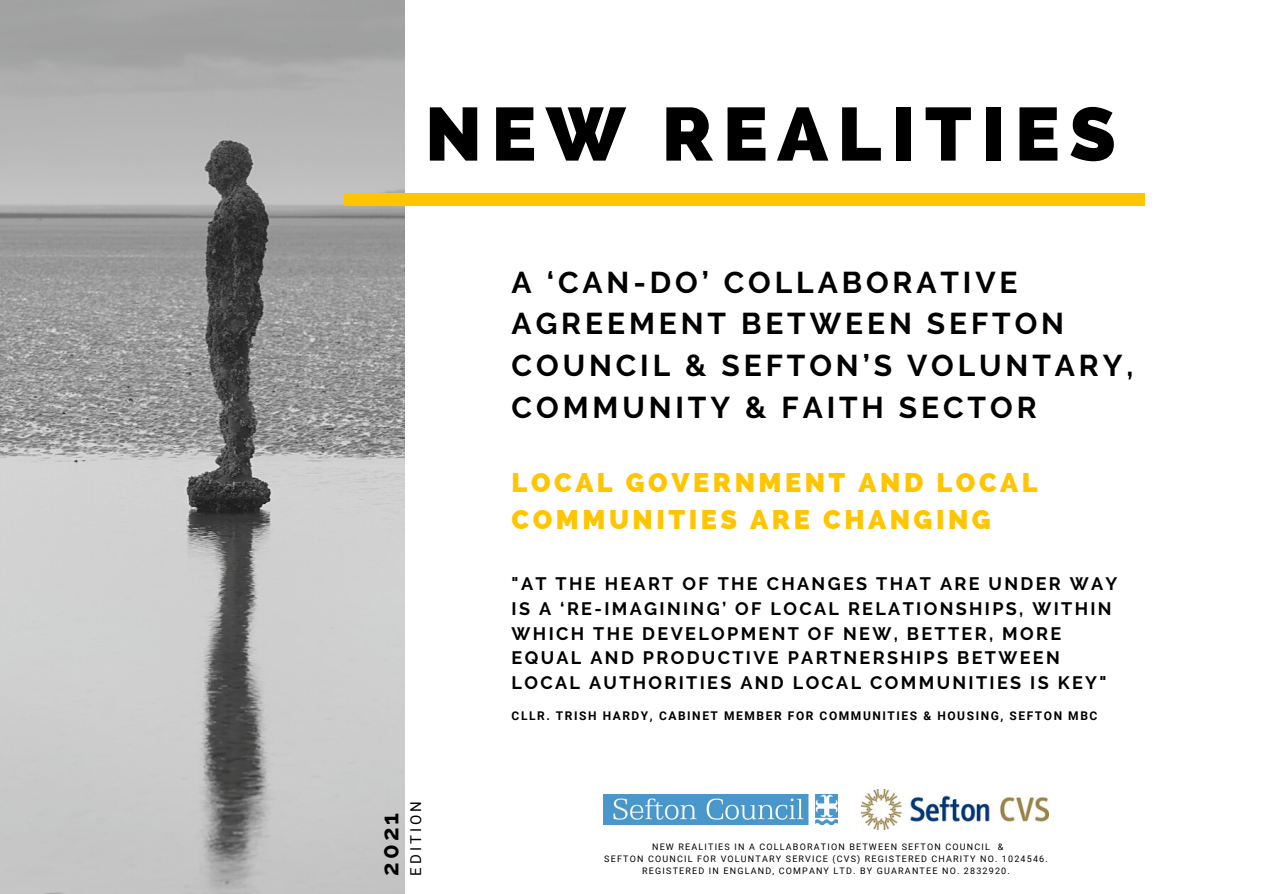
<style>
.page{position:relative;width:1263px;height:894px;background:#fff}
.page>*{position:absolute;margin:0;border:0;box-sizing:border-box;transform-origin:0 0}
.t1{font:800 75px "Raleway";letter-spacing:.13em;color:#000}
.t2{font:700 30px/41.5px "Raleway";letter-spacing:.13em;color:#000}
.t3{font:800 27px/37px "Raleway";letter-spacing:.13em;color:#ffc500}
.t4{font:700 24px "Raleway";color:#000}
.t5{font:700 18px/24.8px "Raleway";letter-spacing:.13em;color:#000}
.t6{font:15px "Roboto";letter-spacing:.2em;color:#000}
.t7{font:700 12px "Roboto";letter-spacing:.13em;color:#000}
.t8{font:9px "Roboto";letter-spacing:.13em;color:#000}
</style>
<div class="page">
<img style="left:0;top:0;width:405px;height:893px">
<div style="left:344px;top:193px;width:801px;height:12px;background:#ffc500"></div>
<img style="left:603px;top:794px;width:234px;height:30px">
<img style="left:862px;top:789px;width:186px;height:40px">
<p class="t1" style="left:425px;top:90px;width:692px">NEW REALITIES</p>
<p class="t4" style="left:376px;top:875px;width:64px;rotate:-90deg">2021</p>
<p class="t6" style="left:407px;top:875px;width:76px;rotate:-90deg">EDITION</p>
<p class="t2" style="left:512px;top:261px;width:623px">A ‘CAN-DO’ COLLABORATIVE<br>AGREEMENT BETWEEN SEFTON<br>COUNCIL &amp; SEFTON’S VOLUNTARY,<br>COMMUNITY &amp; FAITH SECTOR</p>
<p class="t3" style="left:512px;top:463px;width:527px">LOCAL GOVERNMENT AND LOCAL<br>COMMUNITIES ARE CHANGING</p>
<p class="t5" style="left:512px;top:571px;width:607px">"AT THE HEART OF THE CHANGES THAT ARE UNDER WAY IS A ‘RE-IMAGINING’ OF LOCAL RELATIONSHIPS, WITHIN WHICH THE DEVELOPMENT OF NEW, BETTER, MORE EQUAL AND PRODUCTIVE PARTNERSHIPS BETWEEN LOCAL AUTHORITIES AND LOCAL COMMUNITIES IS KEY"</p>
<p class="t7" style="left:512px;top:708px;width:587px">CLLR. TRISH HARDY, CABINET MEMBER FOR COMMUNITIES &amp; HOUSING, SEFTON MBC</p>
<p class="t8" style="left:652px;top:841px;width:353px">NEW REALITIES IN A COLLABORATION BETWEEN SEFTON COUNCIL &amp;</p>
<p class="t8" style="left:604px;top:853px;width:445px">SEFTON COUNCIL FOR VOLUNTARY SERVICE (CVS) REGISTERED CHARITY NO. 1024546.</p>
<p class="t8" style="left:642px;top:865px;width:369px">REGISTERED IN ENGLAND, COMPANY LTD. BY GUARANTEE NO. 2832920.</p>
</div>
